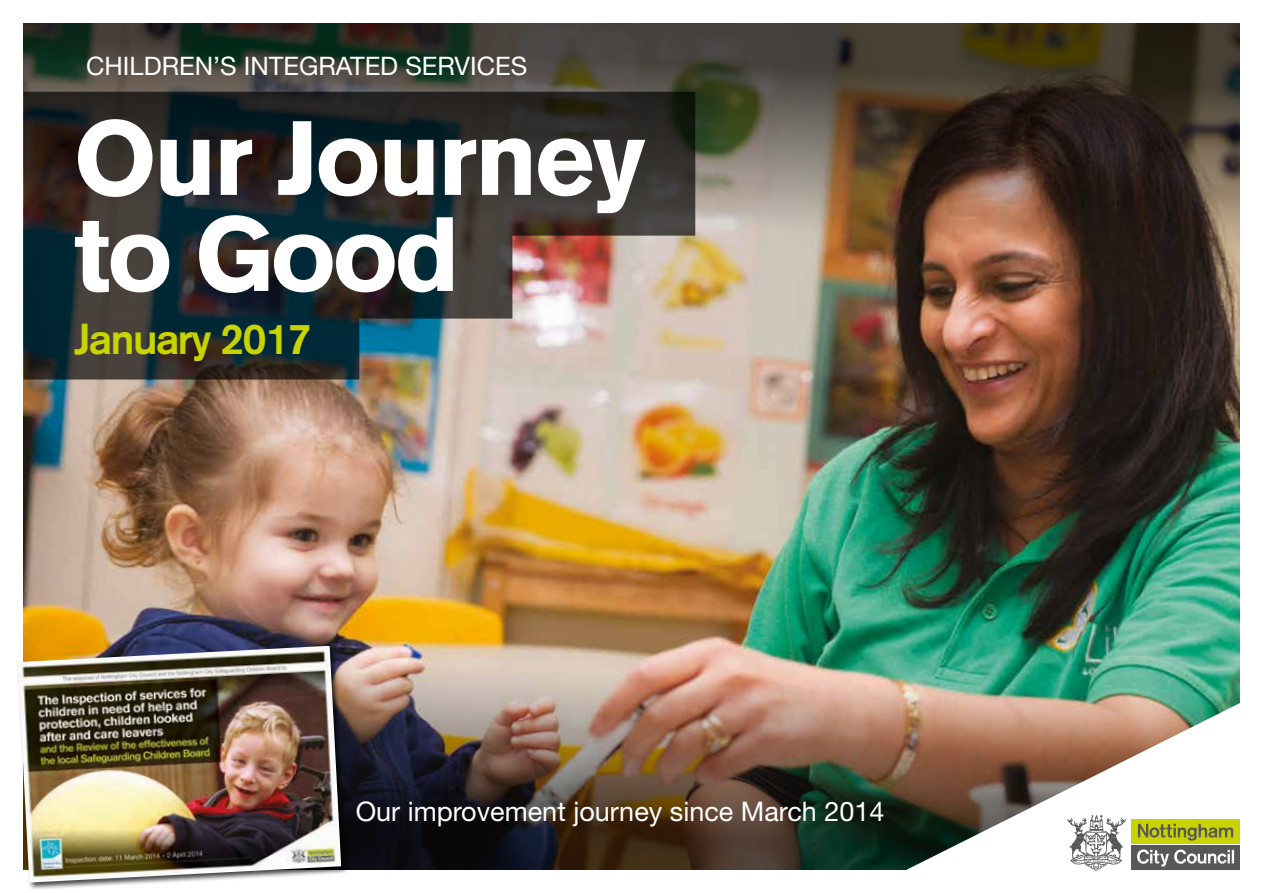
<style>
.page{position:relative;width:1263px;height:893px;background:#fff}
.page>*{position:absolute;margin:0;border:0;box-sizing:border-box;transform-origin:0 0}
.t1{font:900 103.5px/96px "Akzidenz Grotesk";letter-spacing:-.03em;color:#fff}
.t2{font:700 42.45px "Akzidenz Grotesk";letter-spacing:-.03em;color:#c8d300}
.t3{font:27px "Helvetica Neue";color:#fff}
.t4{font:25.5px "Helvetica Neue";color:#fff}
</style>
<div class="page">
<img style="left:23px;top:255px;width:1216px;height:387px">
<img style="left:23px;top:642px;width:1216px;height:228px">
<svg style="left:900px;top:703px;width:340px;height:167px"></svg>
<div style="left:1131px;top:845px;width:108px;height:25px;background:#575756"></div>
<div style="left:1131px;top:819px;width:108px;height:24px;background:#c8d300"></div>
<svg style="left:1067px;top:815px;width:59px;height:56px"></svg>
<svg style="left:1138px;top:824px;width:95px;height:16px"></svg>
<svg style="left:1137px;top:849px;width:97px;height:18px"></svg>
<img style="left:23px;top:23px;width:1216px;height:232px">
<svg style="left:23px;top:92px;width:672px;height:287px;background:#3e4040"></svg>
<div style="left:16px;top:644px;width:333px;height:247px;background:#000;opacity:.75"></div>
<img style="left:18px;top:646px;width:323px;height:237px">
<p class="t4" style="left:86px;top:51px;width:443px">CHILDREN’S INTEGRATED SERVICES</p>
<h1 class="t1" style="left:74px;top:110px;width:572px">Our Journey to Good</h1>
<h2 class="t2" style="left:74px;top:314px;width:239px">January 2017</h2>
<p class="t3" style="left:356px;top:795px;width:530px">Our improvement journey since March 2014</p>
</div>
